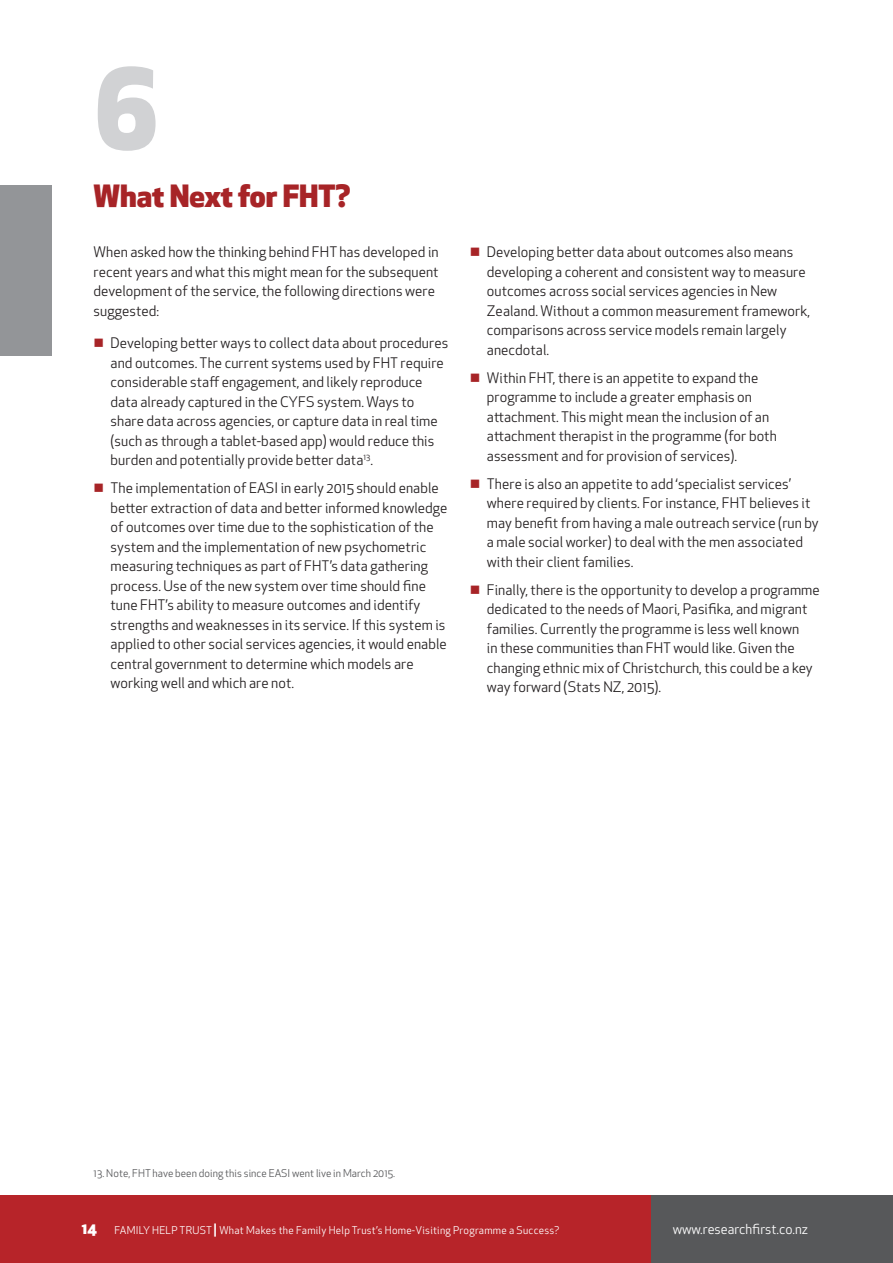
<style>
.page{position:relative;width:893px;height:1263px;background:#fff}
.page>*{position:absolute;margin:0;border:0;box-sizing:border-box;transform-origin:0 0}
.Section_Number{font:800 108px "Apex New";color:#d1d2d4}
.Section_header{font:800 30px "Apex New";color:#a72427}
.Body_copy{font:14.25px/19.5px "Apex New";letter-spacing:.005em;color:#231f20}
.t1{font:13.5px "Apex New";color:#fff}
.t2{font:10.5px "Apex New";letter-spacing:.025em;color:#fff}
.Footnote{font:10.5px "Apex New";letter-spacing:.005em;color:#57585a}
.s1{color:#a72427}
.s2{font-weight:800;font-size:15px}
.s3{font-weight:700;font-size:13.2px}
</style>
<div class="page">
<div style="left:0;top:1195px;width:652px;height:68px;background:#b72429"></div>
<div style="left:652px;top:1195px;width:241px;height:68px;background:#57585a"></div>
<div style="left:0;top:185px;width:51px;height:170px;background:#939598"></div>
<p class="Section_Number" style="left:94px;top:34px;width:67px">6</p>
<p class="Section_header" style="left:94px;top:176px;width:258px">What Next for FHT?</p>
<p class="Body_copy" style="left:94px;top:242px;width:347px">When asked how the thinking behind FHT has developed in recent years and what this might mean for the subsequent development of the service, the following directions were suggested:</p>
<p class="Body_copy" style="left:111px;top:333px;width:339px;text-indent:-17px"><span class="s1">■</span> Developing better ways to collect data about procedures and outcomes. The current systems used by FHT require considerable staff engagement, and likely reproduce data already captured in the CYFS system. Ways to share data across agencies, or capture data in real time (such as through a tablet-based app) would reduce this burden and potentially provide better data<sup>13</sup>.</p>
<p class="Body_copy" style="left:111px;top:478px;width:338px;text-indent:-17px"><span class="s1">■</span> The implementation of EASI in early 2015 should enable better extraction of data and better informed knowledge of outcomes over time due to the sophistication of the system and the implementation of new psychometric measuring techniques as part of FHT’s data gathering process. Use of the new system over time should fine tune FHT’s ability to measure outcomes and identify strengths and weaknesses in its service. If this system is applied to other social services agencies, it would enable central government to determine which models are working well and which are not.</p>
<p class="Body_copy" style="left:487px;top:242px;width:325px;text-indent:-17px"><span class="s1">■</span> Developing better data about outcomes also means developing a coherent and consistent way to measure outcomes across social services agencies in New Zealand. Without a common measurement framework, comparisons across service models remain largely anecdotal.</p>
<p class="Body_copy" style="left:487px;top:368px;width:291px;text-indent:-17px"><span class="s1">■</span> Within FHT, there is an appetite to expand the programme to include a greater emphasis on attachment. This might mean the inclusion of an attachment therapist in the programme (for both assessment and for provision of services).</p>
<p class="Body_copy" style="left:487px;top:474px;width:333px;text-indent:-17px"><span class="s1">■</span> There is also an appetite to add ‘specialist services’ where required by clients. For instance, FHT believes it may benefit from having a male outreach service (run by a male social worker) to deal with the men associated with their client families.</p>
<p class="Body_copy" style="left:487px;top:580px;width:334px;text-indent:-17px"><span class="s1">■</span> Finally, there is the opportunity to develop a programme dedicated to the needs of Maori, Pasifika, and migrant families. Currently the programme is less well known<br>in these communities than FHT would like. Given the changing ethnic mix of Christchurch, this could be a key way forward (Stats NZ, 2015).</p>
<p class="Footnote" style="left:94px;top:1167px;width:303px">13. Note, FHT have been doing this since EASI went live in March 2015.</p>
<p class="t2" style="left:82px;top:1223px;width:479px"><span class="s2">14</span> FAMILY HELP TRUST <span class="s3">|</span> What Makes the Family Help Trust’s Home-Visiting Programme a Success?</p>
<p class="t1" style="left:673px;top:1220px;width:137px">www.researchfirst.co.nz</p>
</div>
